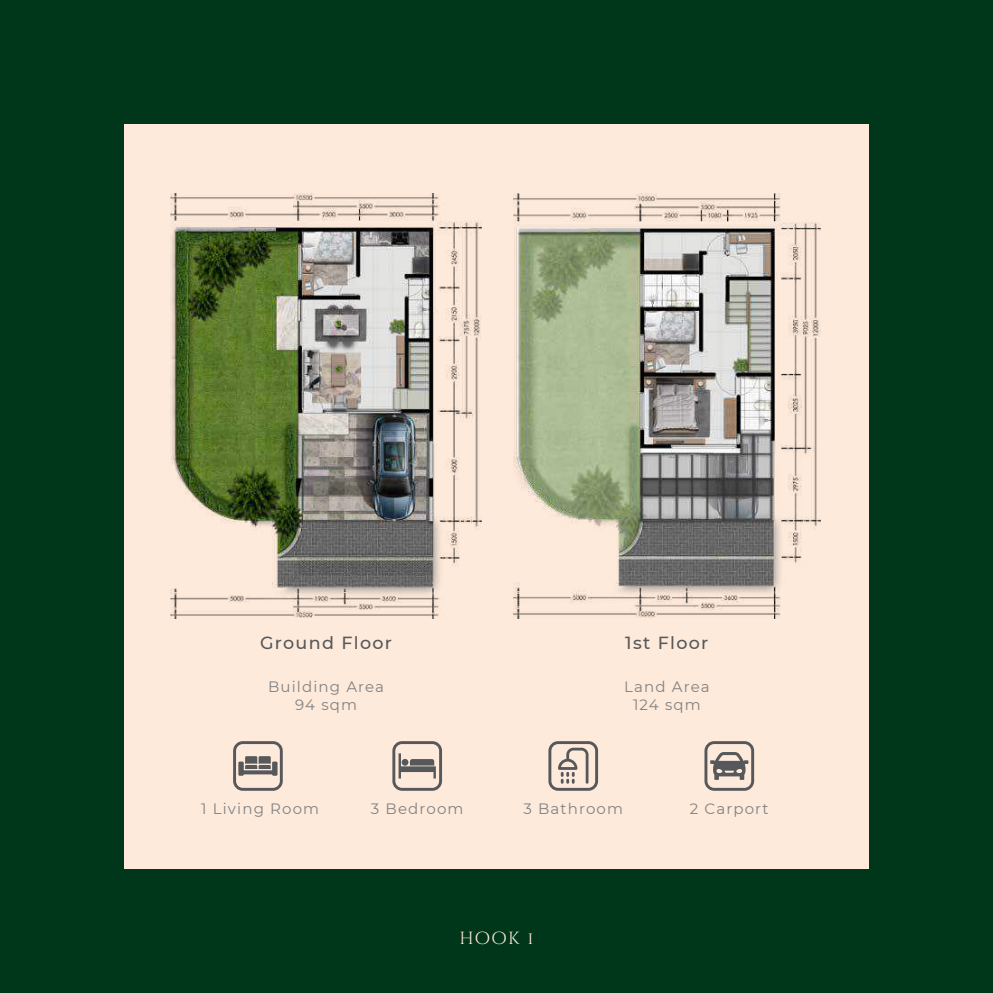
<style>
.page{position:relative;width:993px;height:993px;background:#fff}
.page>*{position:absolute;margin:0;border:0;box-sizing:border-box;transform-origin:0 0}
.t1{font:500 17.5px "Montserrat";letter-spacing:.075em;color:#57585b}
.t2{font:17.5px "Cinzel Decorative";color:#feeada}
.t3{font:15px/18px "Montserrat";letter-spacing:.075em;color:#808284;text-align:center}
</style>
<div class="page">
<div style="left:0;top:0;width:992px;height:992px;background:#00361a"></div>
<div style="left:124px;top:124px;width:744px;height:744px;background:#feeada"></div>
<img style="left:171px;top:193px;width:310px;height:425px">
<img style="left:513px;top:193px;width:307px;height:425px">
<svg style="left:548px;top:741px;width:50px;height:49px"></svg>
<svg style="left:392px;top:741px;width:50px;height:49px"></svg>
<svg style="left:401px;top:758px;width:7px;height:7px"></svg>
<svg style="left:233px;top:741px;width:50px;height:49px"></svg>
<svg style="left:704px;top:741px;width:49px;height:49px"></svg>
<p class="t1" style="left:260px;top:630px;width:133px">Ground Floor</p>
<p class="t3" style="left:268px;top:677px;width:117px">Building Area<br>94 sqm</p>
<p class="t1" style="left:625px;top:630px;width:85px">1st Floor</p>
<p class="t3" style="left:624px;top:677px;width:87px">Land Area<br>124 sqm</p>
<p class="t3" style="left:201px;top:798px;width:119px">1 Living Room</p>
<p class="t3" style="left:371px;top:798px;width:94px">3 Bedroom</p>
<p class="t3" style="left:523px;top:798px;width:101px">3 Bathroom</p>
<p class="t3" style="left:689px;top:798px;width:80px">2 Carport</p>
<p class="t2" style="left:459px;top:927px;width:75px">hook 1</p>
</div>
